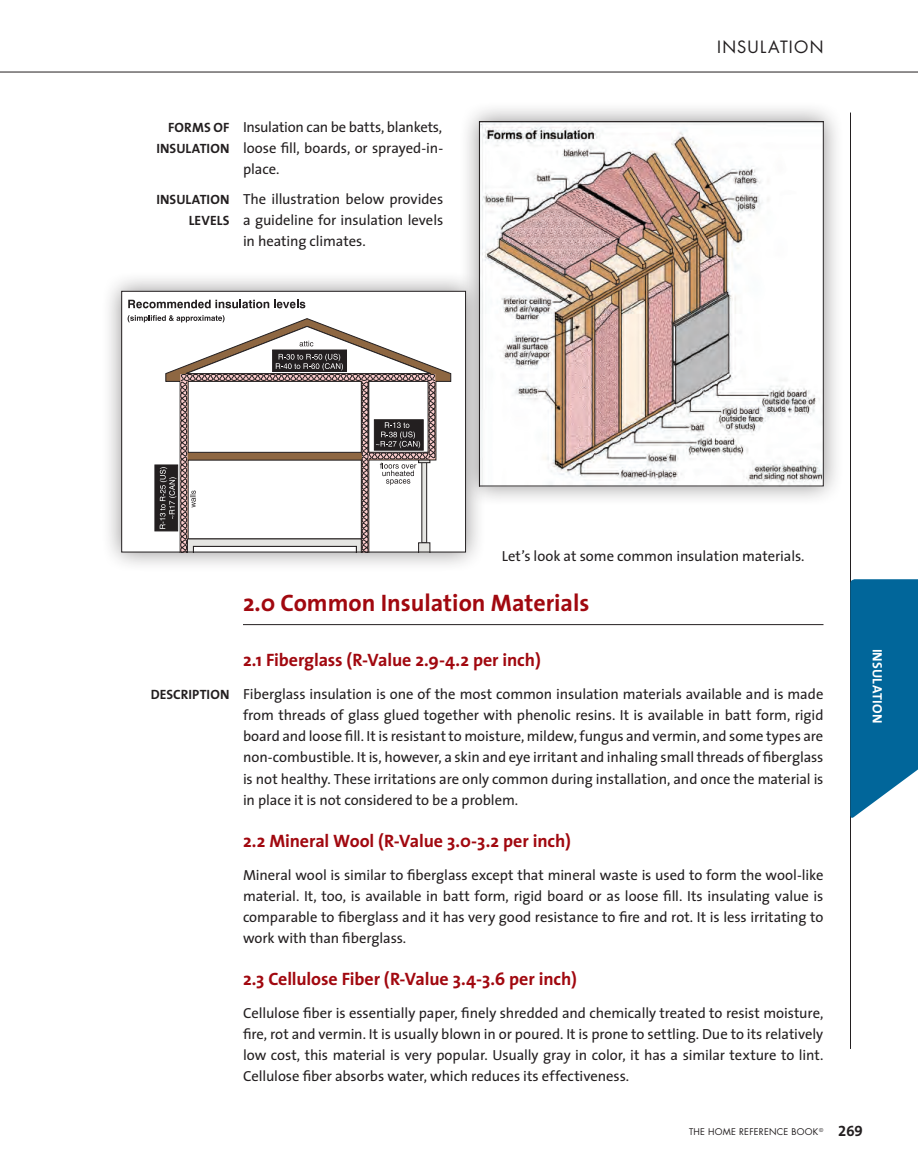
<style>
.page{position:relative;width:918px;height:1175px;background:#fff}
.page>*{position:absolute;margin:0;border:0;box-sizing:border-box;transform-origin:0 0}
.t1{font:700 24px "The Sans";color:#a1080f}
.t2{font:700 18px "The Sans";letter-spacing:-.005em;color:#a1080f}
.t3{font:16.5px "Futura";letter-spacing:.08em;color:#231f20}
.t4{font:15px "The Sans Bold Expert";color:#231f20}
.t5{font:14.7px/21px "The Sans";letter-spacing:-.005em;color:#231f20;text-align:justify}
.t6{font:700 13.5px "The Sans";letter-spacing:.015em;color:#fff}
.t7{font:9px "Futura";letter-spacing:.025em;color:#231f20}
.s1{font-weight:700;font-size:13.5px}
</style>
<div class="page">
<hr style="left:0;top:72px;width:918px;height:1px;background:#231f20">
<hr style="left:850px;top:112px;width:1px;height:936px;background:#231f20">
<svg style="left:850px;top:579px;width:68px;height:239px;background:#1973a1"></svg>
<hr style="left:243px;top:624px;width:581px;height:1px;background:#231f20">
<div style="left:458px;top:101px;width:386px;height:406px;background:#231f20;opacity:.5"></div>
<img style="left:481px;top:124px;width:341px;height:360px">
<div style="left:101px;top:270px;width:385px;height:303px;background:#231f20;opacity:.5"></div>
<svg style="left:124px;top:293px;width:340px;height:257px"></svg>
<div style="left:155px;top:465px;width:23px;height:66px;background:#231f20;border:1px solid #231f20"></div>
<svg style="left:180px;top:374px;width:256px;height:176px"></svg>
<svg style="left:187px;top:538px;width:175px;height:12px"></svg>
<svg style="left:128px;top:315px;width:304px;height:59px"></svg>
<svg style="left:376px;top:422px;width:44px;height:26px"></svg>
<svg style="left:160px;top:467px;width:17px;height:62px"></svg>
<div style="left:122px;top:291px;width:344px;height:261px;border:1px solid #231f20"></div>
<p class="t5" style="left:168px;top:116px;width:276px"><span class="s1">FORMS OF</span> Insulation can be batts, blankets,</p>
<p class="t5" style="left:156px;top:137px;width:288px"><span class="s1">INSULATION</span> loose fill, boards, or sprayed-in-</p>
<p class="t5" style="left:243px;top:158px;width:38px">place.</p>
<p class="t5" style="left:156px;top:188px;width:288px"><span class="s1">INSULATION</span> The illustration below provides</p>
<p class="t5" style="left:189px;top:209px;width:256px"><span class="s1">LEVELS</span> a guideline for insulation levels</p>
<p class="t5" style="left:243px;top:230px;width:124px">in heating climates.</p>
<p class="t3" style="left:717px;top:36px;width:108px">INSULATION</p>
<p class="t5" style="left:502px;top:545px;width:304px">Let’s look at some common insulation materials.</p>
<h1 class="t1" style="left:243px;top:582px;width:348px">2.0 Common Insulation Materials</h1>
<p class="t2" style="left:243px;top:645px;width:299px">2.1 Fiberglass (R-Value 2.9-4.2 per inch)</p>
<p class="t5" style="left:243px;top:683px;width:582px;text-indent:-92px"><span class="s1">DESCRIPTION</span> Fiberglass insulation is one of the most common insulation materials available and is made from threads of glass glued together with phenolic resins. It is available in batt form, rigid board and loose fill. It is resistant to moisture, mildew, fungus and vermin, and some types are non-combustible. It is, however, a skin and eye irritant and inhaling small threads of fiberglass is not healthy. These irritations are only common during installation, and once the material is in place it is not considered to be a problem.</p>
<p class="t2" style="left:243px;top:825px;width:330px">2.2 Mineral Wool (R-Value 3.0-3.2 per inch)</p>
<p class="t5" style="left:243px;top:863px;width:582px">Mineral wool is similar to fiberglass except that mineral waste is used to form the wool-like material. It, too, is available in batt form, rigid board or as loose fill. Its insulating value is comparable to fiberglass and it has very good resistance to fire and rot. It is less irritating to work with than fiberglass.</p>
<p class="t2" style="left:243px;top:963px;width:336px">2.3 Cellulose Fiber (R-Value 3.4-3.6 per inch)</p>
<p class="t5" style="left:243px;top:1001px;width:582px">Cellulose fiber is essentially paper, finely shredded and chemically treated to resist moisture, fire, rot and vermin. It is usually blown in or poured. It is prone to settling. Due to its relatively low cost, this material is very popular. Usually gray in color, it has a similar texture to lint.<br>Cellulose fiber absorbs water, which reduces its effectiveness.</p>
<p class="t6" style="left:889px;top:648px;width:76px;rotate:90deg">INSULATION</p>
<p class="t7" style="left:689px;top:1125px;width:136px">THE HOME REFERENCE BOOK <sup>©</sup></p>
<p class="t4" style="left:838px;top:1117px;width:26px">269</p>
</div>
